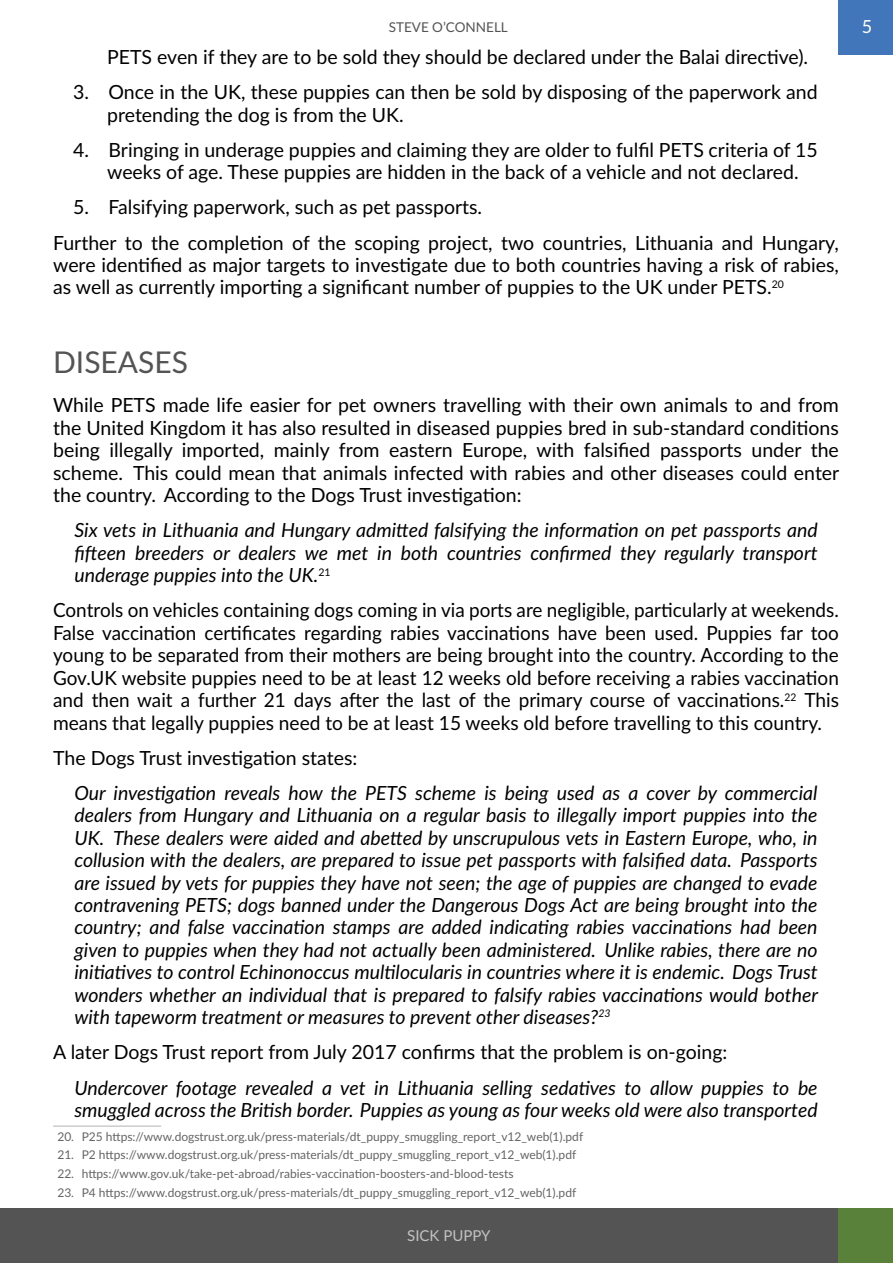
<style>
.page{position:relative;width:893px;height:1263px;background:#fff}
.page>*{position:absolute;margin:0;border:0;box-sizing:border-box;transform-origin:0 0}
.t1{font:30px "Lato Latin";color:#545454}
.t2{font:19.5px/22.5px "Lato Latin";color:#000}
.t3{font:italic 19.5px/22.5px "Lato Latin";color:#000;text-align:justify}
.t4{font:18px "Lato Latin";color:#fff}
.t5{font:15px "Lato Latin";color:#c2c2c2}
.t6{font:13.5px "Lato Latin";color:#545454}
.t7{font:12px "Lato Latin";color:#646464}
</style>
<div class="page">
<div style="left:0;top:1209px;width:843px;height:54px;background:#545454"></div>
<div style="left:839px;top:1209px;width:54px;height:54px;background:#5a8139"></div>
<div style="left:839px;top:0;width:54px;height:54px;background:#4276bb"></div>
<hr style="left:53px;top:1125px;width:108px;height:2px;background:#ccc">
<p class="t6" style="left:389px;top:19px;width:121px">STEVE O’CONNELL</p>
<p class="t4" style="left:862px;top:16px;width:12px">5</p>
<p class="t2" style="left:107px;top:46px;width:702px">PETS even if they are to be sold they should be declared under the Balai directive).</p>
<p class="t2" style="left:107px;top:81px;width:712px;text-indent:-34px">3. Once in the UK, these puppies can then be sold by disposing of the paperwork and pretending the dog is from the UK.</p>
<p class="t2" style="left:107px;top:138px;width:712px;text-indent:-34px">4. Bringing in underage puppies and claiming they are older to fulfil PETS criteria of 15 weeks of age. These puppies are hidden in the back of a vehicle and not declared.</p>
<p class="t2" style="left:53px;top:190px;width:787px;line-height:35.2px;text-indent:20px">5. Falsifying paperwork, such as pet passports.<br>Further to the completion of the scoping project, two countries, Lithuania and Hungary,</p>
<p class="t2" style="left:53px;top:254px;width:787px">were identified as major targets to investigate due to both countries having a risk of rabies, as well as currently importing a significant number of puppies to the UK under PETS.<sup>20</sup></p>
<h1 class="t1" style="left:53px;top:345px;width:136px">DISEASES</h1>
<p class="t2" style="left:53px;top:394px;width:788px;text-align:justify">While PETS made life easier for pet owners travelling with their own animals to and from the United Kingdom it has also resulted in diseased puppies bred in sub-standard conditions being illegally imported, mainly from eastern Europe, with falsified passports under the scheme. This could mean that animals infected with rabies and other diseases could enter the country. According to the Dogs Trust investigation:</p>
<p class="t3" style="left:74px;top:519px;width:745px">Six vets in Lithuania and Hungary admitted falsifying the information on pet passports and fifteen breeders or dealers we met in both countries confirmed they regularly transport underage puppies into the UK.<sup>21</sup></p>
<p class="t2" style="left:53px;top:599px;width:787px;text-align:justify">Controls on vehicles containing dogs coming in via ports are negligible, particularly at weekends.<br>False vaccination certificates regarding rabies vaccinations have been used. Puppies far too young to be separated from their mothers are being brought into the country. According to the Gov.UK website puppies need to be at least 12 weeks old before receiving a rabies vaccination and then wait a further 21 days after the last of the primary course of vaccinations.<sup>22</sup> This means that legally puppies need to be at least 15 weeks old before travelling to this country.</p>
<p class="t2" style="left:53px;top:746px;width:306px">The Dogs Trust investigation states:</p>
<p class="t3" style="left:74px;top:781px;width:745px">Our investigation reveals how the PETS scheme is being used as a cover by commercial dealers from Hungary and Lithuania on a regular basis to illegally import puppies into the UK. These dealers were aided and abetted by unscrupulous vets in Eastern Europe, who, in collusion with the dealers, are prepared to issue pet passports with falsified data. Passports are issued by vets for puppies they have not seen; the age of puppies are changed to evade contravening PETS; dogs banned under the Dangerous Dogs Act are being brought into the country; and false vaccination stamps are added indicating rabies vaccinations had been given to puppies when they had not actually been administered. Unlike rabies, there are no initiatives to control Echinonoccus multilocularis in countries where it is endemic. Dogs Trust wonders whether an individual that is prepared to falsify rabies vaccinations would bother with tapeworm treatment or measures to prevent other diseases?<sup>23</sup></p>
<p class="t2" style="left:53px;top:1041px;width:676px">A later Dogs Trust report from July 2017 confirms that the problem is on-going:</p>
<p class="t3" style="left:74px;top:1076px;width:745px">Undercover footage revealed a vet in Lithuania selling sedatives to allow puppies to be smuggled across the British border. Puppies as young as four weeks old were also transported</p>
<p class="t7" style="left:57px;top:1129px;width:527px">20. P25 https://www.dogstrust.org.uk/press-materials/dt_puppy_smuggling_report_v12_web(1).pdf</p>
<p class="t7" style="left:57px;top:1148px;width:520px">21. P2 https://www.dogstrust.org.uk/press-materials/dt_puppy_smuggling_report_v12_web(1).pdf</p>
<p class="t7" style="left:57px;top:1166px;width:458px">22. https://www.gov.uk/take-pet-abroad/rabies-vaccination-boosters-and-blood-tests</p>
<p class="t7" style="left:57px;top:1185px;width:520px">23. P4 https://www.dogstrust.org.uk/press-materials/dt_puppy_smuggling_report_v12_web(1).pdf</p>
<p class="t5" style="left:407px;top:1227px;width:85px">SICK PUPPY</p>
</div>
